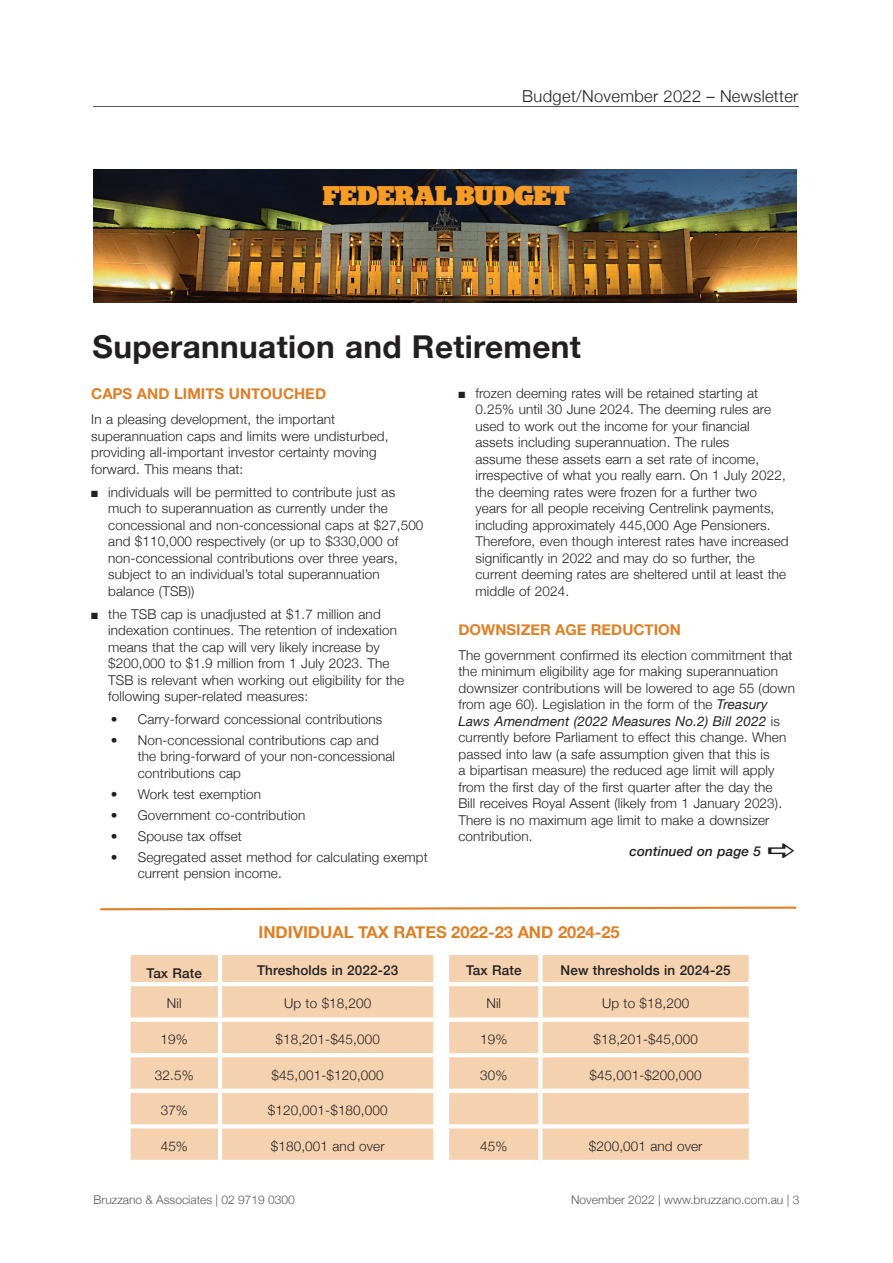
<style>
.page{position:relative;width:893px;height:1263px;background:#fff}
.page>*{position:absolute;margin:0;border:0;box-sizing:border-box;transform-origin:0 0}
.t1{font:700 31.5px "Helvetica Neue";letter-spacing:.01em;color:#231f20}
.t2{font:900 27px "Stag";color:#f89c24}
.t3{font:700 16.5px "Helvetica Neue";color:#df7f26}
.t4{font:300 16.5px "Helvetica Neue";letter-spacing:.02em;color:#231f20}
.t5{font:700 15px "Helvetica Neue";color:#df7f26}
.t6{font:300 13.5px/16.5px "Helvetica Neue";letter-spacing:.01em;color:#231f20}
.t7{font:500 13.5px "Helvetica Neue";letter-spacing:.01em;color:#231f20}
.t8{font:italic 500 13.5px "Helvetica Neue";letter-spacing:.01em;color:#231f20}
.t9{font:300 12px "Helvetica Neue";color:#57585a}
.s1{font-weight:400;font-style:italic}
</style>
<div class="page">
<hr style="left:93px;top:106px;width:705px;height:1px;background:#57585a">
<img style="left:94px;top:169px;width:702px;height:133px">
<div style="left:131px;top:955px;width:618px;height:205px;background:#f4d2b0"></div>
<svg style="left:437px;top:955px;width:8px;height:205px"></svg>
<hr style="left:218px;top:955px;width:4px;height:27px;background:#fff">
<svg style="left:433px;top:955px;width:4px;height:27px"></svg>
<hr style="left:445px;top:955px;width:4px;height:27px;background:#fff">
<div style="left:538px;top:955px;width:5px;height:27px;background:#fff"></div>
<hr style="left:126px;top:982px;width:94px;height:4px;background:#fff">
<hr style="left:220px;top:982px;width:215px;height:4px;background:#fff">
<hr style="left:218px;top:986px;width:4px;height:31px;background:#fff">
<hr style="left:435px;top:982px;width:12px;height:4px;background:#fff">
<svg style="left:433px;top:986px;width:4px;height:31px"></svg>
<hr style="left:447px;top:982px;width:93px;height:4px;background:#fff">
<hr style="left:445px;top:986px;width:4px;height:31px;background:#fff">
<hr style="left:540px;top:982px;width:213px;height:4px;background:#fff">
<div style="left:538px;top:986px;width:5px;height:31px;background:#fff"></div>
<div style="left:126px;top:1017px;width:94px;height:5px;background:#fff"></div>
<div style="left:220px;top:1017px;width:215px;height:5px;background:#fff"></div>
<hr style="left:218px;top:1022px;width:4px;height:31px;background:#fff">
<div style="left:435px;top:1017px;width:12px;height:5px;background:#fff"></div>
<svg style="left:433px;top:1022px;width:4px;height:31px"></svg>
<div style="left:447px;top:1017px;width:93px;height:5px;background:#fff"></div>
<hr style="left:445px;top:1022px;width:4px;height:31px;background:#fff">
<div style="left:540px;top:1017px;width:213px;height:5px;background:#fff"></div>
<div style="left:538px;top:1022px;width:5px;height:31px;background:#fff"></div>
<hr style="left:126px;top:1053px;width:94px;height:4px;background:#fff">
<hr style="left:220px;top:1053px;width:215px;height:4px;background:#fff">
<hr style="left:218px;top:1057px;width:4px;height:32px;background:#fff">
<hr style="left:435px;top:1053px;width:12px;height:4px;background:#fff">
<svg style="left:433px;top:1057px;width:4px;height:32px"></svg>
<hr style="left:447px;top:1053px;width:93px;height:4px;background:#fff">
<hr style="left:445px;top:1057px;width:4px;height:32px;background:#fff">
<hr style="left:540px;top:1053px;width:213px;height:4px;background:#fff">
<div style="left:538px;top:1057px;width:5px;height:32px;background:#fff"></div>
<hr style="left:126px;top:1089px;width:94px;height:4px;background:#fff">
<hr style="left:220px;top:1089px;width:215px;height:4px;background:#fff">
<hr style="left:218px;top:1093px;width:4px;height:31px;background:#fff">
<hr style="left:435px;top:1089px;width:12px;height:4px;background:#fff">
<svg style="left:433px;top:1093px;width:4px;height:31px"></svg>
<hr style="left:447px;top:1089px;width:93px;height:4px;background:#fff">
<hr style="left:445px;top:1093px;width:4px;height:31px;background:#fff">
<hr style="left:540px;top:1089px;width:213px;height:4px;background:#fff">
<div style="left:538px;top:1093px;width:5px;height:31px;background:#fff"></div>
<svg style="left:129px;top:1124px;width:91px;height:4px"></svg>
<svg style="left:220px;top:1124px;width:215px;height:4px"></svg>
<hr style="left:218px;top:1128px;width:4px;height:32px;background:#fff">
<hr style="left:435px;top:1124px;width:12px;height:4px;background:#fff">
<svg style="left:433px;top:1128px;width:4px;height:32px"></svg>
<svg style="left:447px;top:1124px;width:93px;height:4px"></svg>
<hr style="left:445px;top:1128px;width:4px;height:32px;background:#fff">
<svg style="left:540px;top:1124px;width:211px;height:4px"></svg>
<div style="left:538px;top:1128px;width:5px;height:32px;background:#fff"></div>
<svg style="left:100px;top:906px;width:697px;height:5px"></svg>
<p class="t4" style="left:522px;top:83px;width:278px">Budget/November 2022 – Newsletter</p>
<h2 class="t2" style="left:323px;top:175px;width:249px">FEDERAL BUDGET</h2>
<h1 class="t1" style="left:93px;top:322px;width:490px">Superannuation and Retirement</h1>
<p class="t5" style="left:91px;top:382px;width:236px">CAPS AND LIMITS UNTOUCHED</p>
<p class="t6" style="left:91px;top:410px;width:299px">In a pleasing development, the important superannuation caps and limits were undisturbed, providing all-important investor certainty moving forward. This means that:</p>
<p class="t6" style="left:108px;top:483px;width:317px;text-indent:-17px">■ individuals will be permitted to contribute just as much to superannuation as currently under the concessional and non-concessional caps at $27,500 and $110,000 respectively (or up to $330,000 of non-concessional contributions over three years, subject to an individual’s total superannuation balance (TSB))</p>
<p class="t6" style="left:108px;top:604px;width:297px;text-indent:-17px">■ the TSB cap is unadjusted at $1.7 million and indexation continues. The retention of indexation means that the cap will very likely increase by $200,000 to $1.9 million from 1 July 2023. The TSB is relevant when working out eligibility for the following super-related measures:</p>
<p class="t6" style="left:111px;top:709px;width:273px">• Carry-forward concessional contributions</p>
<p class="t6" style="left:138px;top:730px;width:259px;text-indent:-27px">• Non-concessional contributions cap and the bring-forward of your non-concessional contributions cap</p>
<p class="t6" style="left:111px;top:784px;width:152px">• Work test exemption</p>
<p class="t6" style="left:111px;top:805px;width:196px">• Government co-contribution</p>
<p class="t6" style="left:111px;top:826px;width:133px">• Spouse tax offset</p>
<p class="t6" style="left:138px;top:847px;width:292px;text-indent:-27px">• Segregated asset method for calculating exempt current pension income.</p>
<p class="t6" style="left:475px;top:384px;width:315px;text-indent:-17px">■ frozen deeming rates will be retained starting at 0.25% until 30 June 2024. The deeming rules are used to work out the income for your financial assets including superannuation. The rules<br>assume these assets earn a set rate of income, irrespective of what you really earn. On 1 July 2022, the deeming rates were frozen for a further two years for all people receiving Centrelink payments, including approximately 445,000 Age Pensioners.<br>Therefore, even though interest rates have increased significantly in 2022 and may do so further, the current deeming rates are sheltered until at least the middle of 2024.</p>
<p class="t5" style="left:458px;top:618px;width:224px">DOWNSIZER AGE REDUCTION</p>
<p class="t6" style="left:458px;top:646px;width:338px">The government confirmed its election commitment that the minimum eligibility age for making superannuation downsizer contributions will be lowered to age 55 (down from age 60). Legislation in the form of the <span class="s1">Treasury Laws Amendment (2022 Measures No.2) Bill 2022</span> is currently before Parliament to effect this change. When passed into law (a safe assumption given that this is<br>a bipartisan measure) the reduced age limit will apply from the first day of the first quarter after the day the<br>Bill receives Royal Assent (likely from 1 January 2023).<br>There is no maximum age limit to make a downsizer contribution.</p>
<p class="t8" style="left:629px;top:840px;width:133px">continued on page 5</p>
<p class="t3" style="left:258px;top:919px;width:363px">INDIVIDUAL TAX RATES 2022-23 AND 2024-25</p>
<p class="t7" style="left:147px;top:962px;width:57px">Tax Rate</p>
<p class="t7" style="left:257px;top:959px;width:143px">Thresholds in 2022-23</p>
<p class="t7" style="left:466px;top:959px;width:57px">Tax Rate</p>
<p class="t7" style="left:560px;top:959px;width:172px">New thresholds in 2024-25</p>
<p class="t6" style="left:167px;top:994px;width:16px">Nil</p>
<p class="t6" style="left:284px;top:994px;width:89px">Up to $18,200</p>
<p class="t6" style="left:486px;top:994px;width:16px">Nil</p>
<p class="t6" style="left:602px;top:994px;width:89px">Up to $18,200</p>
<p class="t6" style="left:161px;top:1030px;width:29px">19%</p>
<p class="t6" style="left:275px;top:1030px;width:106px">$18,201-$45,000</p>
<p class="t6" style="left:480px;top:1030px;width:29px">19%</p>
<p class="t6" style="left:593px;top:1030px;width:106px">$18,201-$45,000</p>
<p class="t6" style="left:155px;top:1065px;width:40px">32.5%</p>
<p class="t6" style="left:272px;top:1065px;width:114px">$45,001-$120,000</p>
<p class="t6" style="left:480px;top:1065px;width:29px">30%</p>
<p class="t6" style="left:590px;top:1065px;width:114px">$45,001-$200,000</p>
<p class="t6" style="left:161px;top:1101px;width:29px">37%</p>
<p class="t6" style="left:268px;top:1101px;width:121px">$120,001-$180,000</p>
<p class="t6" style="left:161px;top:1136px;width:29px">45%</p>
<p class="t6" style="left:271px;top:1136px;width:115px">$180,001 and over</p>
<p class="t6" style="left:480px;top:1136px;width:29px">45%</p>
<p class="t6" style="left:589px;top:1136px;width:115px">$200,001 and over</p>
<p class="t9" style="left:94px;top:1190px;width:203px">Bruzzano &amp; Associates | 02 9719 0300</p>
<p class="t9" style="left:571px;top:1190px;width:230px">November 2022 | www.bruzzano.com.au | 3</p>
</div>
